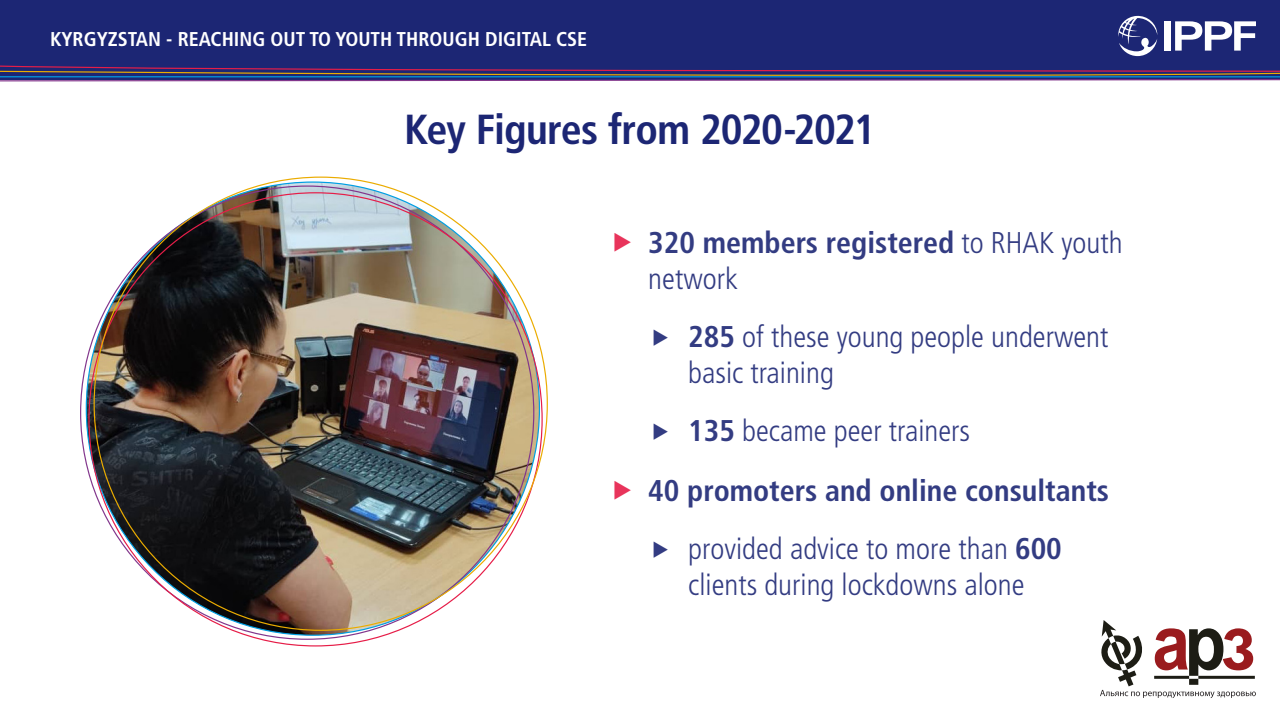
<style>
.page{position:relative;width:1280px;height:720px;background:#fff}
.page>*{position:absolute;margin:0;border:0;box-sizing:border-box;transform-origin:0 0}
.body-ol{font:700 condensed 42px "Frutiger LT Std";letter-spacing:-.025em;color:#1c2674}
.t1{font:300 condensed 30px/36px "Frutiger LT Std";color:#333c82}
.t2{font:700 condensed 30px/36px "Frutiger LT Std";color:#333c82}
.t3{font:700 condensed 20px "Frutiger LT Std";color:#fff}
.s1{font-weight:300}
.s2{font-weight:700}
</style>
<div class="page">
<img style="left:86px;top:182px;width:453px;height:453px;border-radius:227px">
<div style="left:0;top:0;width:1280px;height:80px;background:#1c2674"></div>
<div style="left:1164px;top:21px;width:7px;height:30px;background:#fff"></div>
<svg style="left:1175px;top:21px;width:81px;height:30px"></svg>
<svg style="left:1118px;top:15px;width:39px;height:41px"></svg>
<svg style="left:0;top:65px;width:1280px;height:17px"></svg>
<hr style="left:0;top:76px;width:1280px;height:1px;background:#009fe3">
<svg style="left:1100px;top:620px;width:156px;height:78px"></svg>
<p class="t3" style="left:50px;top:27px;width:539px">KYRGYZSTAN - REACHING OUT TO YOUTH THROUGH DIGITAL CSE</p>
<p class="body-ol" style="left:404px;top:105px;width:473px">Key Figures from 2020-2021</p>
<p class="t2" style="left:648px;top:224px;width:476px">320 members registered <span class="s1">to RHAK youth network</span></p>
<p class="t1" style="left:688px;top:319px;width:422px"><span class="s2">285</span> of these young people underwent basic training</p>
<p class="t1" style="left:688px;top:413px;width:283px"><span class="s2">135</span> became peer trainers</p>
<p class="t2" style="left:648px;top:473px;width:462px">40 promoters and online consultants</p>
<p class="t1" style="left:688px;top:531px;width:375px">provided advice to more than <span class="s2">600 </span>clients during lockdowns alone</p>
</div>
